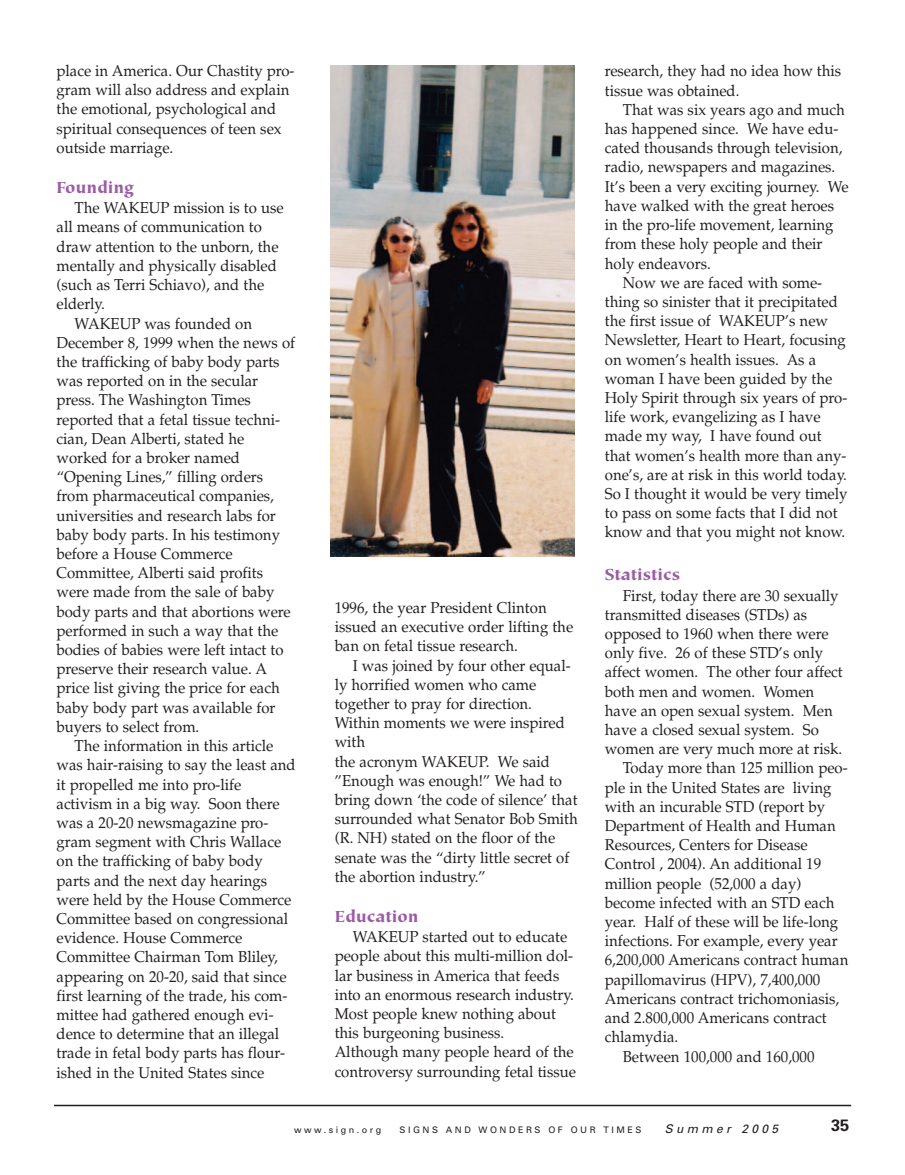
<style>
.page{position:relative;width:905px;height:1175px;background:#fff}
.page>*{position:absolute;margin:0;border:0;box-sizing:border-box;transform-origin:0 0}
.t1{font:900 18px "Tiepolo";color:#9b5ba5}
.t2{font:700 16.5px "Univers";color:#231f20}
.t3{font:15.75px/19.2px "Palatino";color:#231f20;scale:.95 1}
.t4{font:italic 12px "Univers";letter-spacing:.28em;color:#231f20}
.t5{font:9px "Univers";letter-spacing:.28em;color:#231f20}
</style>
<div class="page">
<hr style="left:54px;top:1104px;width:797px;height:2px;background:#231f20">
<img style="left:330px;top:66px;width:244px;height:491px">
<p class="t3" style="left:57px;top:61px;width:252px">place in America. Our Chastity pro&shy;gram will also address and explain the emotional, psychological and spiritual consequences of teen sex outside marriage.</p>
<p class="t1" style="left:57px;top:180px;width:79px">Founding</p>
<p class="t3" style="left:75px;top:198px;width:222px">The WAKEUP mission is to use</p>
<p class="t3" style="left:57px;top:217px;width:218px">all means of communication to</p>
<p class="t3" style="left:57px;top:237px;width:235px">draw attention to the unborn, the</p>
<p class="t3" style="left:57px;top:256px;width:233px">mentally and physically disabled</p>
<p class="t3" style="left:57px;top:275px;width:220px">(such as Terri Schiavo), and the</p>
<p class="t3" style="left:57px;top:294px;width:53px">elderly.</p>
<p class="t3" style="left:75px;top:313px;width:188px">WAKEUP was founded on</p>
<p class="t3" style="left:57px;top:333px;width:253px">December 8, 1999 when the news of</p>
<p class="t3" style="left:57px;top:352px;width:236px">the trafficking of baby body parts</p>
<p class="t3" style="left:57px;top:371px;width:214px">was reported on in the secular</p>
<p class="t3" style="left:57px;top:390px;width:206px">press. The Washington Times</p>
<p class="t3" style="left:57px;top:409px;width:237px">reported that a fetal tissue techni-</p>
<p class="t3" style="left:57px;top:429px;width:199px">cian, Dean Alberti, stated he</p>
<p class="t3" style="left:57px;top:448px;width:195px">worked for a broker named</p>
<p class="t3" style="left:57px;top:467px;width:219px">“Opening Lines,” filling orders</p>
<p class="t3" style="left:57px;top:486px;width:230px">from pharmaceutical companies,</p>
<p class="t3" style="left:57px;top:505px;width:232px">universities and research labs for</p>
<p class="t3" style="left:57px;top:525px;width:237px">baby body parts. In his testimony</p>
<p class="t3" style="left:57px;top:544px;width:187px">before a House Commerce</p>
<p class="t3" style="left:57px;top:563px;width:219px">Committee, Alberti said profits</p>
<p class="t3" style="left:57px;top:582px;width:231px">were made from the sale of baby</p>
<p class="t3" style="left:57px;top:601px;width:248px">body parts and that abortions were</p>
<p class="t3" style="left:57px;top:621px;width:235px">performed in such a way that the</p>
<p class="t3" style="left:57px;top:640px;width:240px">bodies of babies were left intact to</p>
<p class="t3" style="left:57px;top:659px;width:223px">preserve their research value. A</p>
<p class="t3" style="left:57px;top:678px;width:236px">price list giving the price for each</p>
<p class="t3" style="left:57px;top:697px;width:232px">baby body part was available for</p>
<p class="t3" style="left:57px;top:717px;width:152px">buyers to select from.</p>
<p class="t3" style="left:75px;top:736px;width:211px">The information in this article</p>
<p class="t3" style="left:57px;top:755px;width:253px">was hair-raising to say the least and</p>
<p class="t3" style="left:57px;top:774px;width:196px">it propelled me into pro-life</p>
<p class="t3" style="left:57px;top:793px;width:236px">activism in a big way. Soon there</p>
<p class="t3" style="left:57px;top:813px;width:224px">was a 20-20 newsmagazine pro-</p>
<p class="t3" style="left:57px;top:832px;width:238px">gram segment with Chris Wallace</p>
<p class="t3" style="left:57px;top:851px;width:219px">on the trafficking of baby body</p>
<p class="t3" style="left:57px;top:870px;width:223px">parts and the next day hearings</p>
<p class="t3" style="left:57px;top:889px;width:249px">were held by the House Commerce</p>
<p class="t3" style="left:57px;top:909px;width:245px">Committee based on congressional</p>
<p class="t3" style="left:57px;top:928px;width:197px">evidence. House Commerce</p>
<p class="t3" style="left:57px;top:947px;width:234px">Committee Chairman Tom Bliley,</p>
<p class="t3" style="left:57px;top:966px;width:244px">appearing on 20-20, said that since</p>
<p class="t3" style="left:57px;top:985px;width:244px">first learning of the trade, his com-</p>
<p class="t3" style="left:57px;top:1005px;width:230px">mittee had gathered enough evi-</p>
<p class="t3" style="left:57px;top:1024px;width:236px">dence to determine that an illegal</p>
<p class="t3" style="left:57px;top:1043px;width:242px">trade in fetal body parts has flour-</p>
<p class="t3" style="left:57px;top:1062px;width:220px">ished in the United States since</p>
<p class="t3" style="left:334px;top:598px;width:252px">1996, the year President Clinton issued an executive order lifting the ban on fetal tissue research.</p>
<p class="t3" style="left:334px;top:655px;width:257px;text-indent:18px">I was joined by four other equal&shy;ly horrified women who came together to pray for direction.<br>Within moments we were inspired with<br>the acronym WAKEUP. We said ”Enough was enough!” We had to bring down ‘the code of silence’ that surrounded what Senator Bob Smith (R. NH) stated on the floor of the senate was the “dirty little secret of the abortion industry.”</p>
<p class="t1" style="left:334px;top:909px;width:85px">Education</p>
<p class="t3" style="left:334px;top:927px;width:255px;text-indent:18px">WAKEUP started out to educate people about this multi-million dol&shy;lar business in America that feeds into an enormous research industry.<br>Most people knew nothing about this burgeoning business.<br>Although many people heard of the controversy surrounding fetal tissue</p>
<p class="t3" style="left:604px;top:61px;width:250px">research, they had no idea how this tissue was obtained.</p>
<p class="t3" style="left:622px;top:100px;width:235px">That was six years ago and much</p>
<p class="t3" style="left:604px;top:119px;width:247px">has happened since. We have edu-</p>
<p class="t3" style="left:604px;top:138px;width:252px">cated thousands through television,</p>
<p class="t3" style="left:604px;top:157px;width:244px">radio, newspapers and magazines.</p>
<p class="t3" style="left:604px;top:177px;width:258px">It’s been a very exciting journey. We</p>
<p class="t3" style="left:604px;top:196px;width:243px">have walked with the great heroes</p>
<p class="t3" style="left:604px;top:215px;width:242px">in the pro-life movement, learning</p>
<p class="t3" style="left:604px;top:234px;width:231px">from these holy people and their</p>
<p class="t3" style="left:604px;top:253px;width:113px">holy endeavors.</p>
<p class="t3" style="left:622px;top:273px;width:211px">Now we are faced with some-</p>
<p class="t3" style="left:604px;top:292px;width:247px">thing so sinister that it precipitated</p>
<p class="t3" style="left:604px;top:311px;width:236px">the first issue of WAKEUP’s new</p>
<p class="t3" style="left:604px;top:330px;width:255px">Newsletter, Heart to Heart, focusing</p>
<p class="t3" style="left:604px;top:349px;width:224px">on women’s health issues. As a</p>
<p class="t3" style="left:604px;top:369px;width:241px">woman I have been guided by the</p>
<p class="t3" style="left:604px;top:388px;width:257px">Holy Spirit through six years of pro-</p>
<p class="t3" style="left:604px;top:407px;width:228px">life work, evangelizing as I have</p>
<p class="t3" style="left:604px;top:426px;width:230px">made my way, I have found out</p>
<p class="t3" style="left:604px;top:445px;width:256px">that women’s health more than any-</p>
<p class="t3" style="left:604px;top:465px;width:256px">one’s, are at risk in this world today.</p>
<p class="t3" style="left:605px;top:484px;width:257px">So I thought it would be very timely</p>
<p class="t3" style="left:605px;top:503px;width:246px">to pass on some facts that I did not</p>
<p class="t3" style="left:605px;top:522px;width:255px">know and that you might not know.</p>
<p class="t1" style="left:604px;top:567px;width:77px">Statistics</p>
<p class="t3" style="left:622px;top:585px;width:228px">First, today there are 30 sexually</p>
<p class="t3" style="left:604px;top:604px;width:215px">transmitted diseases (STDs) as</p>
<p class="t3" style="left:604px;top:624px;width:237px">opposed to 1960 when there were</p>
<p class="t3" style="left:604px;top:643px;width:231px">only five. 26 of these STD’s only</p>
<p class="t3" style="left:604px;top:662px;width:252px">affect women. The other four affect</p>
<p class="t3" style="left:604px;top:681px;width:222px">both men and women. Women</p>
<p class="t3" style="left:604px;top:700px;width:241px">have an open sexual system. Men</p>
<p class="t3" style="left:604px;top:720px;width:227px">have a closed sexual system. So</p>
<p class="t3" style="left:604px;top:739px;width:251px">women are very much more at risk.</p>
<p class="t3" style="left:622px;top:758px;width:238px">Today more than 125 million peo-</p>
<p class="t3" style="left:604px;top:777px;width:240px">ple in the United States are living</p>
<p class="t3" style="left:604px;top:796px;width:233px">with an incurable STD (report by</p>
<p class="t3" style="left:604px;top:816px;width:244px">Department of Health and Human</p>
<p class="t3" style="left:604px;top:835px;width:215px">Resources, Centers for Disease</p>
<p class="t3" style="left:604px;top:854px;width:229px">Control , 2004). An additional 19</p>
<p class="t3" style="left:604px;top:873px;width:208px">million people (52,000 a day)</p>
<p class="t3" style="left:604px;top:892px;width:243px">become infected with an STD each</p>
<p class="t3" style="left:604px;top:912px;width:247px">year. Half of these will be life-long</p>
<p class="t3" style="left:604px;top:931px;width:246px">infections. For example, every year</p>
<p class="t3" style="left:604px;top:950px;width:258px">6,200,000 Americans contract human</p>
<p class="t3" style="left:604px;top:969px;width:228px">papillomavirus (HPV), 7,400,000</p>
<p class="t3" style="left:604px;top:988px;width:248px">Americans contract trichomoniasis,</p>
<p class="t3" style="left:604px;top:1008px;width:235px">and 2.800,000 Americans contract</p>
<p class="t3" style="left:604px;top:1027px;width:79px">chlamydia.</p>
<p class="t3" style="left:622px;top:1046px;width:203px">Between 100,000 and 160,000</p>
<p class="t5" style="left:294px;top:1126px;width:89px">www.sign.org</p>
<p class="t5" style="left:399px;top:1126px;width:243px">SIGNS AND WONDERS OF OUR TIMES</p>
<p class="t4" style="left:665px;top:1124px;width:115px">Summer 2005</p>
<p class="t2" style="left:831px;top:1118px;width:20px">35</p>
</div>
